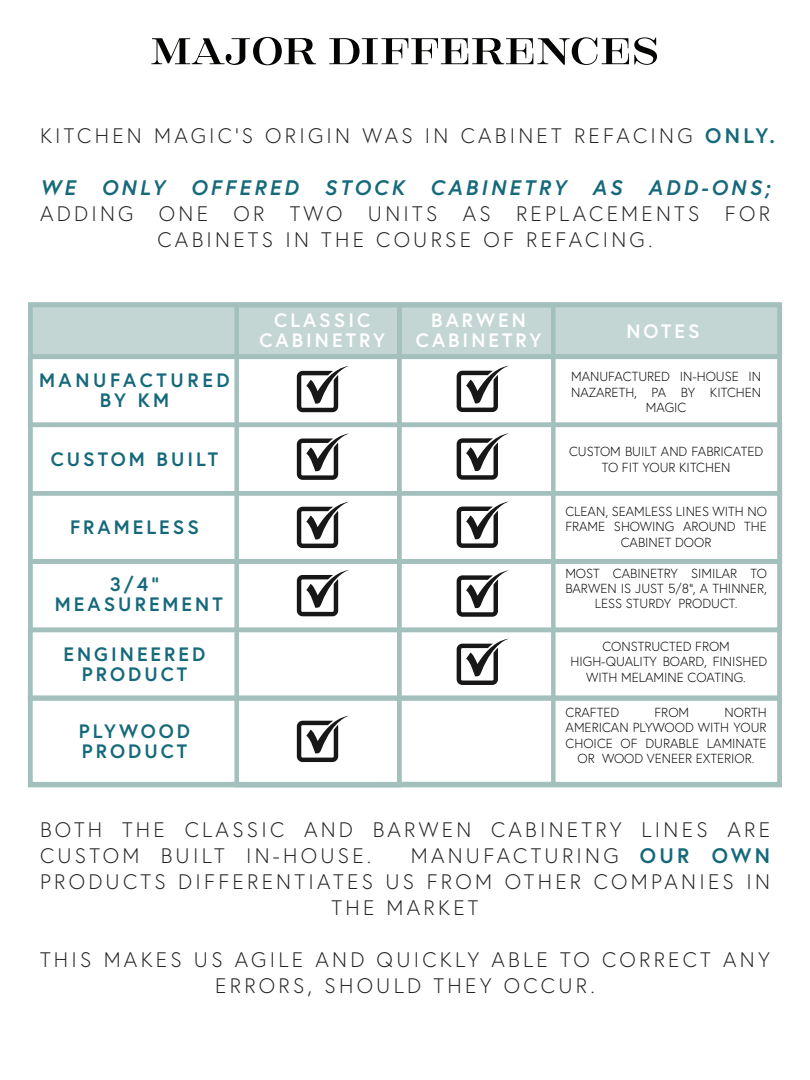
<style>
.page{position:relative;width:810px;height:1080px;background:#fff}
.page>*{position:absolute;margin:0;border:0;box-sizing:border-box;transform-origin:0 0}
.t1{font:56.5px "Inglesa Caps Variable";letter-spacing:-.01em;color:#040503}
.t2{font:300 21px/26px "Europa";letter-spacing:.155em;color:#242424;text-align:center}
.t3{font:italic 700 21px "Europa";letter-spacing:.155em;color:#15697a}
.t4{font:700 19.4px/19.9px "Europa";letter-spacing:.155em;color:#15697a;text-align:center}
.t5{font:700 19.4px/19.9px "Europa";letter-spacing:.155em;color:#fff;text-align:center}
.t6{font:700 19.4px/19.9px "Europa";letter-spacing:.19em;color:#15697a;text-align:center}
.t7{font:300 13.1px/15.4px "Europa";color:#040503;text-align:center}
.s1{font-weight:700;color:#15697a}
</style>
<div class="page">
<div style="left:30px;top:305px;width:750px;height:51px;background:#c3d6d3"></div>
<div style="left:397px;top:303px;width:159px;height:483px;border:4px solid #a3c0bc"></div>
<div style="left:234px;top:303px;width:168px;height:484px;border:4px solid #a3c0bc"></div>
<div style="left:28px;top:302px;width:754px;height:57px;border:4px solid #a3c0bc"></div>
<div style="left:28px;top:354px;width:754px;height:73px;border:4px solid #a3c0bc"></div>
<div style="left:28px;top:423px;width:754px;height:73px;border:4px solid #a3c0bc"></div>
<div style="left:28px;top:491px;width:754px;height:73px;border:4px solid #a3c0bc"></div>
<div style="left:28px;top:559px;width:754px;height:73px;border:4px solid #a3c0bc"></div>
<div style="left:28px;top:628px;width:754px;height:73px;border:4px solid #a3c0bc"></div>
<div style="left:28px;top:695px;width:754px;height:92px;border:4px solid #a3c0bc"></div>
<svg style="left:297px;top:366px;width:52px;height:46px"></svg>
<svg style="left:297px;top:433px;width:52px;height:47px"></svg>
<svg style="left:297px;top:502px;width:51px;height:46px"></svg>
<svg style="left:297px;top:570px;width:52px;height:46px"></svg>
<svg style="left:297px;top:716px;width:51px;height:46px"></svg>
<svg style="left:457px;top:366px;width:51px;height:46px"></svg>
<svg style="left:457px;top:433px;width:52px;height:47px"></svg>
<svg style="left:457px;top:502px;width:51px;height:46px"></svg>
<svg style="left:457px;top:570px;width:52px;height:47px"></svg>
<svg style="left:457px;top:639px;width:51px;height:46px"></svg>
<h1 class="t1" style="left:150px;top:22px;width:512px">major differences</h1>
<h2 class="t2" style="left:40px;top:122px;width:736px">KITCHEN MAGIC’S ORIGIN WAS IN CABINET REFACING <span class="s1">ONLY.</span></h2>
<h2 class="t3" style="left:40px;top:173px;width:731px">WE ONLY OFFERED STOCK CABINETRY AS ADD-ONS;</h2>
<h2 class="t2" style="left:40px;top:200px;width:731px">ADDING ONE OR TWO UNITS AS REPLACEMENTS FOR<br>CABINETS IN THE COURSE OF REFACING.</h2>
<h3 class="t6" style="left:39px;top:370px;width:192px">MANUFACTURED<br>BY KM</h3>
<h3 class="t4" style="left:51px;top:449px;width:169px">CUSTOM BUILT</h3>
<h3 class="t4" style="left:70px;top:517px;width:130px">FRAMELESS</h3>
<h3 class="t4" style="left:55px;top:574px;width:169px">3/4”<br>MEASUREMENT</h3>
<h3 class="t4" style="left:64px;top:644px;width:143px">ENGINEERED<br>PRODUCT</h3>
<h3 class="t4" style="left:79px;top:720px;width:113px;text-align:left">PLYWOOD<br>PRODUCT</h3>
<h3 class="t5" style="left:259px;top:310px;width:127px">CLASSIC<br>CABINETRY</h3>
<h3 class="t5" style="left:416px;top:310px;width:127px">BARWEN<br>CABINETRY</h3>
<h3 class="t5" style="left:626px;top:321px;width:75px">NOTES</h3>
<p class="t7" style="left:571px;top:369px;width:192px">MANUFACTURED IN-HOUSE IN<br>NAZARETH, PA BY KITCHEN<br>MAGIC</p>
<p class="t7" style="left:569px;top:444px;width:196px">CUSTOM BUILT AND FABRICATED<br>TO FIT YOUR KITCHEN</p>
<p class="t7" style="left:565px;top:503px;width:203px">CLEAN, SEAMLESS LINES WITH NO<br>FRAME SHOWING AROUND THE<br>CABINET DOOR</p>
<p class="t7" style="left:565px;top:565px;width:203px">MOST CABINETRY SIMILAR TO<br>BARWEN IS JUST 5/8”, A THINNER,<br>LESS STURDY PRODUCT.</p>
<p class="t7" style="left:571px;top:639px;width:198px">CONSTRUCTED FROM<br>HIGH-QUALITY BOARD, FINISHED<br>WITH MELAMINE COATING.</p>
<p class="t7" style="left:566px;top:705px;width:55px">CRAFTED</p>
<p class="t7" style="left:654px;top:705px;width:36px">FROM</p>
<p class="t7" style="left:724px;top:705px;width:44px">NORTH</p>
<p class="t7" style="left:566px;top:720px;width:203px">AMERICAN PLYWOOD WITH YOUR</p>
<p class="t7" style="left:566px;top:735px;width:203px">CHOICE OF DURABLE LAMINATE</p>
<p class="t7" style="left:578px;top:751px;width:179px">OR WOOD VENEER EXTERIOR.</p>
<h2 class="t2" style="left:40px;top:816px;width:731px;text-align:left">BOTH THE CLASSIC AND BARWEN CABINETRY LINES ARE<br>CUSTOM BUILT IN-HOUSE.</h2>
<h2 class="t2" style="left:411px;top:842px;width:361px">MANUFACTURING <span class="s1">OUR OWN</span></h2>
<h2 class="t2" style="left:40px;top:868px;width:731px">PRODUCTS DIFFERENTIATES US FROM OTHER COMPANIES IN</h2>
<h2 class="t2" style="left:331px;top:894px;width:149px">THE MARKET</h2>
<h2 class="t2" style="left:40px;top:946px;width:731px">THIS MAKES US AGILE AND QUICKLY ABLE TO CORRECT ANY<br>ERRORS, SHOULD THEY OCCUR.</h2>
</div>
